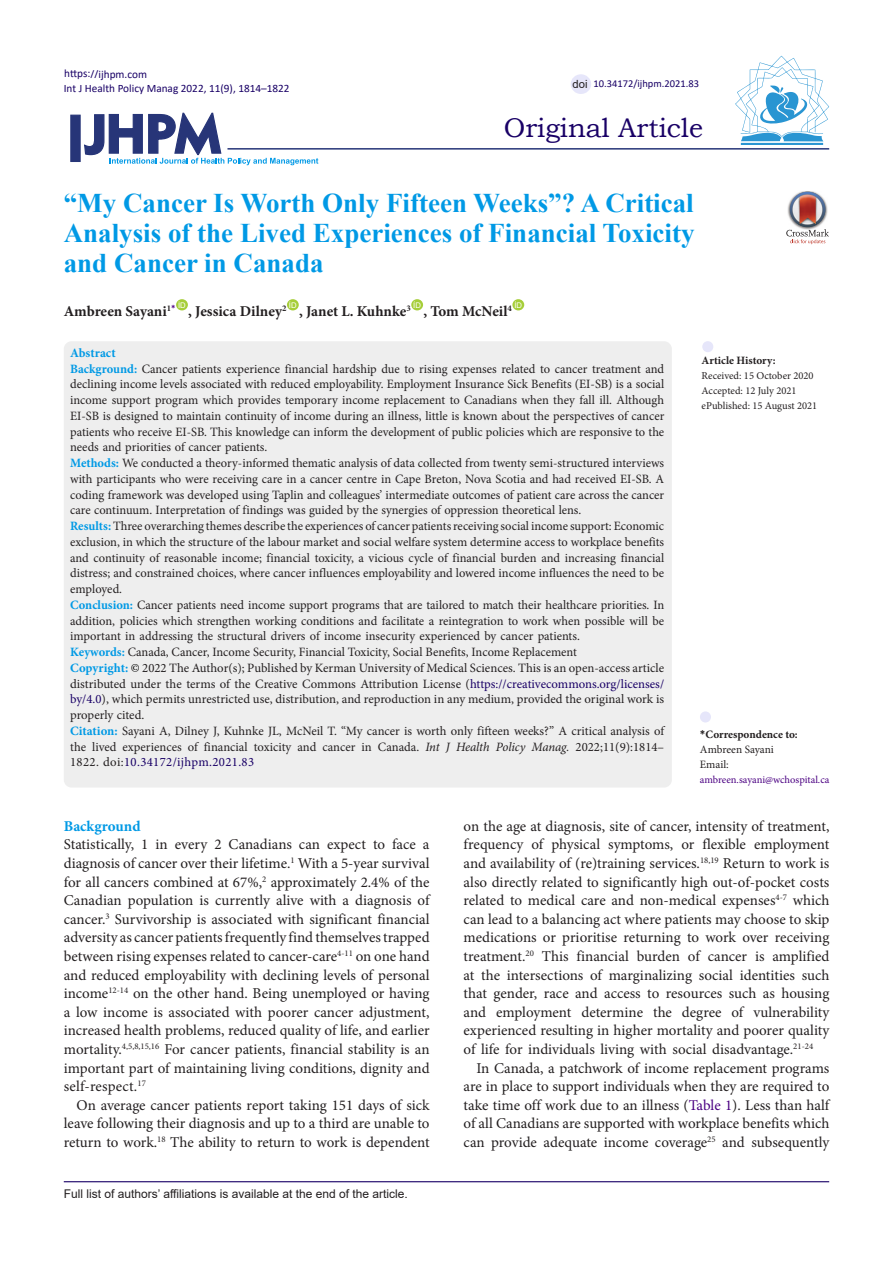
<style>
.page{position:relative;width:893px;height:1263px;background:#fff}
.page>*{position:absolute;margin:0;border:0;box-sizing:border-box;transform-origin:0 0}
.Default{font:700 27px/30px "Times New Roman";color:#0099e5;text-align:justify}
.t1{font:27px "Bookman Old Style";color:#190066}
.t2{font:15px/18.6px "Minion Pro";color:#231f20;text-align:justify}
.Default-2{font:700 15px "Minion Pro";color:#231f20}
.heading_1{font:700 15px "Minion Pro";color:#0099e5}
.Default-3{font:12.75px/15.8px "Minion Pro";color:#231f20;text-align:justify}
.Default-4{font:700 12.75px "Minion Pro";color:#0099e5}
.t3{font:12px "Arial";color:#231f20}
.t4{font:11.25px "Calibri";color:#190066}
.t5{font:700 11.25px "Minion Pro";color:#231f20}
.t6{font:11.25px "Minion Pro";letter-spacing:-.005em;color:#231f20}
.t7{font:11.25px "Arial";color:#231f20}
.t8{font:10.5px "Minion Pro";color:#231f20}
.t9{font:10.5px "Minion Pro";letter-spacing:-.005em;color:#4b0082}
.t10{font:10.5px "Calibri";color:#190066}
.t11{font:7.8px "Arial";color:#fff}
.s1{font-weight:700;color:#0099e5}
.s2{color:#000}
.s3{color:#190066}
.s4{font-style:italic}
.s5{font-family:"Calibri"}
.s6{color:#4b0082}
</style>
<div class="page">
<svg style="left:84px;top:112px;width:234px;height:53px"></svg>
<div style="left:70px;top:115px;width:11px;height:47px;background:#273578;border:1px solid #273578"></div>
<div style="left:176px;top:299px;width:12px;height:11px;background:#a6ce39;border-radius:50%"></div>
<div style="left:287px;top:299px;width:12px;height:11px;background:#a6ce39;border-radius:50%"></div>
<div style="left:411px;top:299px;width:12px;height:11px;background:#a6ce39;border-radius:50%"></div>
<div style="left:512px;top:299px;width:12px;height:11px;background:#a6ce39;border-radius:50%"></div>
<hr style="left:227px;top:148px;width:602px;height:2px;background:#273578">
<div style="left:64px;top:341px;width:608px;height:446px;background:#eee;border-radius:8px"></div>
<div style="left:700px;top:711px;width:11px;height:11px;background:#e6e6fa;border-radius:50%"></div>
<div style="left:702px;top:341px;width:11px;height:11px;background:#e6e6fa;border-radius:50%"></div>
<hr style="left:64px;top:1181px;width:765px;height:1px;background:#190066">
<hr style="left:741px;top:143px;width:82px;height:2px;background:#2995d2">
<svg style="left:735px;top:56px;width:94px;height:85px"></svg>
<div style="left:571px;top:74px;width:20px;height:20px;background:#e6e6fa;border-radius:50%"></div>
<img style="left:801px;top:191px;width:13px;height:1px">
<svg style="left:786px;top:192px;width:43px;height:52px"></svg>
<p class="t4" style="left:64px;top:66px;width:84px">https://ijhpm.com</p>
<p class="t4" style="left:64px;top:81px;width:227px">Int J Health Policy Manag 2022, 11(9), 1814–1822</p>
<p class="t7" style="left:573px;top:76px;width:17px">doi</p>
<p class="t10" style="left:593px;top:76px;width:107px">10.34172/ijhpm.2021.83</p>
<p class="t1" style="left:504px;top:110px;width:201px">Original Article</p>
<p class="Default" style="left:64px;top:188px;width:632px">“My Cancer Is Worth Only Fifteen Weeks”? A Critical Analysis of the Lived Experiences of Financial Toxicity and Cancer in Canada</p>
<p class="Default-2" style="left:64px;top:301px;width:113px">Ambreen Sayani<sup>1</sup><sup>*</sup></p>
<p class="t11" style="left:178px;top:300px;width:9px">ID</p>
<p class="t11" style="left:289px;top:300px;width:9px">ID</p>
<p class="t11" style="left:413px;top:300px;width:9px">ID</p>
<p class="t11" style="left:514px;top:300px;width:9px">ID</p>
<p class="Default-2" style="left:188px;top:301px;width:100px">, Jessica Dilney<sup>2</sup></p>
<p class="Default-2" style="left:299px;top:301px;width:113px">, Janet L. Kuhnke<sup>3</sup></p>
<p class="Default-2" style="left:423px;top:301px;width:90px">, Tom McNeil<sup>4</sup></p>
<p class="Default-4" style="left:70px;top:344px;width:47px">Abstract</p>
<p class="Default-3" style="left:70px;top:361px;width:596px"><span class="s1">Background:</span> Cancer patients experience financial hardship due to rising expenses related to cancer treatment and declining income levels associated with reduced employability. Employment Insurance Sick Benefits (EI-SB) is a social income support program which provides temporary income replacement to Canadians when they fall ill. Although EI-SB is designed to maintain continuity of income during an illness, little is known about the perspectives of cancer patients who receive EI-SB. This knowledge can inform the development of public policies which are responsive to the needs and priorities of cancer patients.</p>
<p class="Default-3" style="left:70px;top:455px;width:596px"><span class="s1">Methods:</span> We conducted a theory-informed thematic analysis of data collected from twenty semi-structured interviews with participants who were receiving care in a cancer centre in Cape Breton, Nova Scotia and had received EI-SB. A coding framework was developed using Taplin and colleagues’ intermediate outcomes of patient care across the cancer care continuum. Interpretation of findings was guided by the synergies of oppression theoretical lens.</p>
<p class="Default-3" style="left:70px;top:518px;width:596px"><span class="s1">Results:</span> Three overarching themes describe the experiences of cancer patients receiving social income support: Economic exclusion, in which the structure of the labour market and social welfare system determine access to workplace benefits and continuity of reasonable income; financial toxicity, a vicious cycle of financial burden and increasing financial distress; and constrained choices, where cancer influences employability and lowered income influences the need to be employed.</p>
<p class="Default-3" style="left:70px;top:597px;width:596px"><span class="s1">Conclusion:</span> Cancer patients need income support programs that are tailored to match their healthcare priorities. In addition, policies which strengthen working conditions and facilitate a reintegration to work when possible will be important in addressing the structural drivers of income insecurity experienced by cancer patients.</p>
<p class="Default-3" style="left:70px;top:644px;width:508px"><span class="s1">Keywords:</span> Canada, Cancer, Income Security, Financial Toxicity, Social Benefits, Income Replacement</p>
<p class="Default-3" style="left:70px;top:660px;width:596px"><span class="s1">Copyright:</span> <span class="s2">©</span> 2022 The Author(s); Published by Kerman University of Medical Sciences. This is an open-access article distributed under the terms of the Creative Commons Attribution License (<span class="s3">https://creativecommons.org/licenses/ by/4.0</span>), which permits unrestricted use, distribution, and reproduction in any medium, provided the original work is properly cited.</p>
<p class="Default-3" style="left:70px;top:723px;width:596px"><span class="s1">Citation:</span> Sayani A, Dilney J, Kuhnke JL, McNeil T. “My cancer is worth only fifteen weeks?” A critical analysis of the lived experiences of financial toxicity and cancer in Canada. <span class="s4">Int J Health Policy Manag.</span> 2022;11(9):1814– 1822. doi:<span class="s3">10.34172/ijhpm.2021.83</span></p>
<p class="t5" style="left:700px;top:726px;width:99px"><span class="s5">*</span>Correspondence to:</p>
<p class="t5" style="left:702px;top:352px;width:76px">Article History:</p>
<p class="t8" style="left:702px;top:369px;width:113px">Received: 15 October 2020</p>
<p class="t8" style="left:702px;top:384px;width:96px">Accepted: 12 July 2021</p>
<p class="t8" style="left:702px;top:399px;width:117px">ePublished: 15 August 2021</p>
<p class="t6" style="left:700px;top:741px;width:76px">Ambreen Sayani</p>
<p class="t6" style="left:700px;top:756px;width:30px">Email:</p>
<p class="t9" style="left:700px;top:772px;width:131px">ambreen.sayani@wchospital.ca</p>
<p class="heading_1" style="left:64px;top:815px;width:78px">Background</p>
<p class="t2" style="left:64px;top:835px;width:367px">Statistically, 1 in every 2 Canadians can expect to face a diagnosis of cancer over their lifetime.<sup>1</sup> With a 5-year survival for all cancers combined at 67%,<sup>2</sup> approximately 2.4% of the Canadian population is currently alive with a diagnosis of cancer.<sup>3</sup> Survivorship is associated with significant financial adversity as cancer patients frequently find themselves trapped between rising expenses related to cancer-care<sup>4-11</sup> on one hand and reduced employability with declining levels of personal income<sup>12-14</sup> on the other hand. Being unemployed or having a low income is associated with poorer cancer adjustment, increased health problems, reduced quality of life, and earlier mortality.<sup>4,5,8,15,16</sup> For cancer patients, financial stability is an important part of maintaining living conditions, dignity and self-respect.<sup>17</sup></p>
<p class="t2" style="left:64px;top:1096px;width:367px;text-indent:13px">On average cancer patients report taking 151 days of sick leave following their diagnosis and up to a third are unable to return to work.<sup>18</sup> The ability to return to work is dependent</p>
<p class="t3" style="left:64px;top:1185px;width:346px">Full list of authors’ affiliations is available at the end of the article.</p>
<p class="t2" style="left:464px;top:817px;width:367px">on the age at diagnosis, site of cancer, intensity of treatment, frequency of physical symptoms, or flexible employment and availability of (re)training services.<sup>18,19</sup> Return to work is also directly related to significantly high out-of-pocket costs related to medical care and non-medical expenses<sup>4-7</sup> which can lead to a balancing act where patients may choose to skip medications or prioritise returning to work over receiving treatment.<sup>20</sup> This financial burden of cancer is amplified at the intersections of marginalizing social identities such that gender, race and access to resources such as housing and employment determine the degree of vulnerability experienced resulting in higher mortality and poorer quality of life for individuals living with social disadvantage.<sup>21-24</sup></p>
<p class="t2" style="left:464px;top:1058px;width:367px;text-indent:13px">In Canada, a patchwork of income replacement programs are in place to support individuals when they are required to take time off work due to an illness (<span class="s6">Table 1</span>). Less than half of all Canadians are supported with workplace benefits which can provide adequate income coverage<sup>25</sup> and subsequently</p>
</div>
